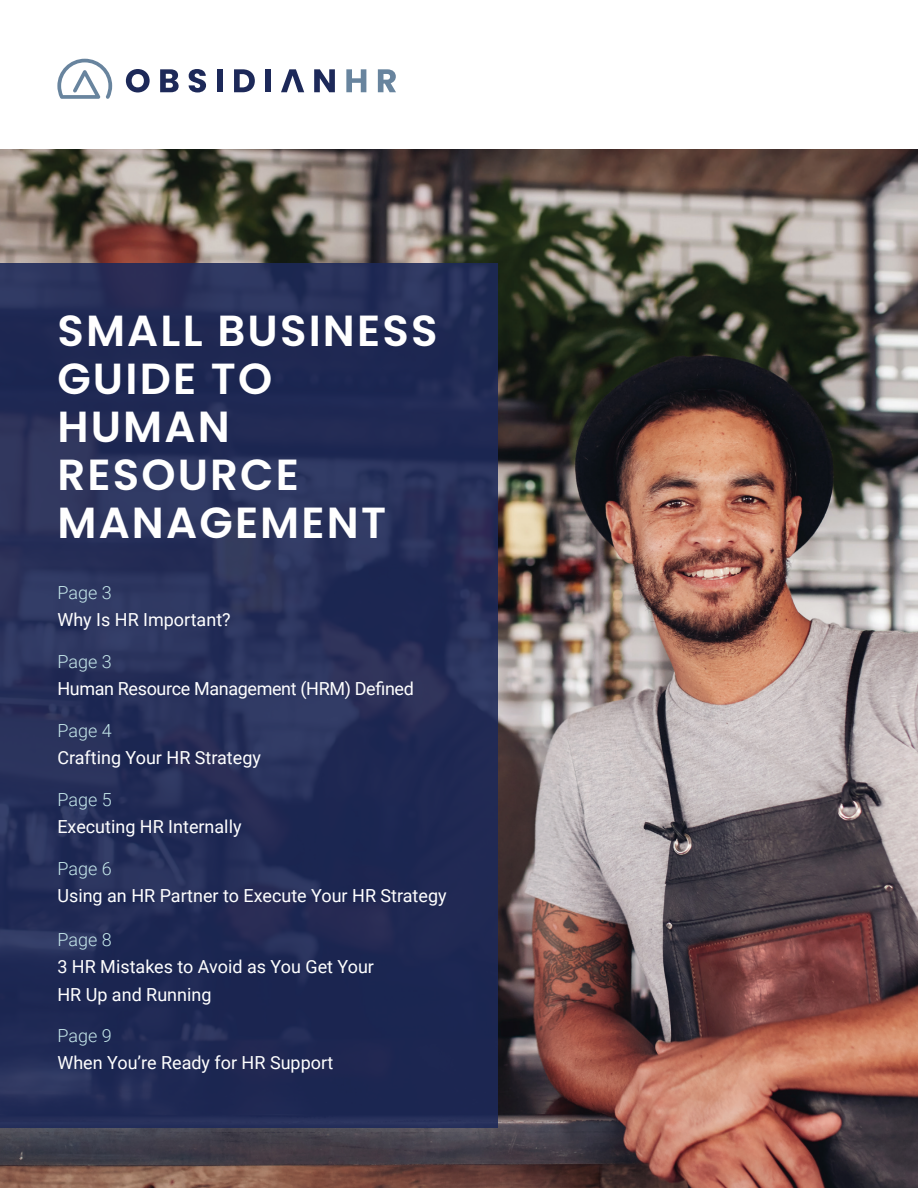
<style>
.page{position:relative;width:918px;height:1188px;background:#fff}
.page>*{position:absolute;margin:0;border:0;box-sizing:border-box;transform-origin:0 0}
.t1{font:600 43.5px/48px "Poppins";letter-spacing:.05em;color:#fff}
.t2{font:18px/27px "Roboto";color:#fff}
.t3{font:300 18px "Roboto";color:#c5e7ea}
.t4{font:18px "Roboto";letter-spacing:-.02em;color:#fff}
</style>
<div class="page">
<img style="left:0;top:149px;width:918px;height:1039px">
<svg style="left:0;top:263px;width:498px;height:865px;background:#242d57"></svg>
<svg style="left:126px;top:69px;width:24px;height:23px"></svg>
<svg style="left:160px;top:69px;width:19px;height:23px"></svg>
<svg style="left:189px;top:69px;width:17px;height:23px"></svg>
<div style="left:217px;top:69px;width:6px;height:23px;background:#1d2959"></div>
<svg style="left:234px;top:69px;width:21px;height:23px"></svg>
<div style="left:265px;top:69px;width:6px;height:23px;background:#1d2959"></div>
<svg style="left:314px;top:69px;width:21px;height:23px"></svg>
<svg style="left:346px;top:69px;width:20px;height:23px"></svg>
<svg style="left:378px;top:69px;width:18px;height:23px"></svg>
<svg style="left:281px;top:69px;width:23px;height:23px"></svg>
<svg style="left:57px;top:59px;width:55px;height:40px"></svg>
<h1 class="t1" style="left:57px;top:307px;width:382px">SMALL BUSINESS<br>GUIDE TO<br>HUMAN<br>RESOURCE<br>MANAGEMENT</h1>
<p class="t3" style="left:57px;top:580px;width:56px">Page 3</p>
<p class="t2" style="left:57px;top:605px;width:175px">Why Is HR Important?</p>
<p class="t3" style="left:57px;top:649px;width:56px">Page 3</p>
<p class="t4" style="left:57px;top:676px;width:358px">Human Resource Management (HRM) Defined</p>
<p class="t3" style="left:57px;top:718px;width:56px">Page 4</p>
<p class="t2" style="left:57px;top:743px;width:205px">Crafting Your HR Strategy</p>
<p class="t3" style="left:57px;top:787px;width:56px">Page 5</p>
<p class="t2" style="left:57px;top:812px;width:186px">Executing HR Internally</p>
<p class="t3" style="left:57px;top:856px;width:56px">Page 6</p>
<p class="t2" style="left:57px;top:881px;width:391px">Using an HR Partner to Execute Your HR Strategy</p>
<p class="t3" style="left:57px;top:927px;width:56px">Page 8</p>
<p class="t2" style="left:57px;top:953px;width:318px">3 HR Mistakes to Avoid as You Get Your<br>HR Up and Running</p>
<p class="t3" style="left:57px;top:1023px;width:56px">Page 9</p>
<p class="t2" style="left:57px;top:1049px;width:278px">When You’re Ready for HR Support</p>
</div>
